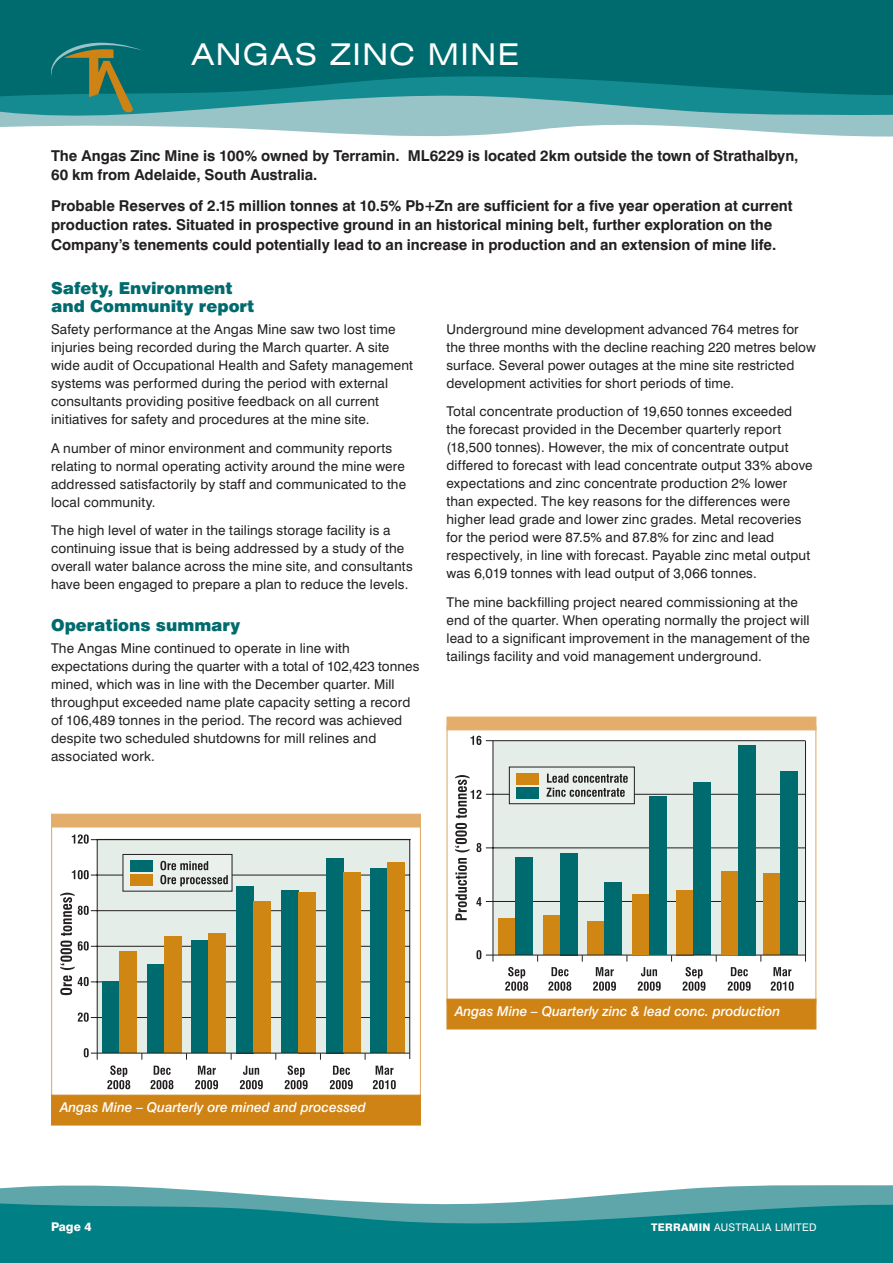
<style>
.page{position:relative;width:893px;height:1263px;background:#fff}
.page>*{position:absolute;margin:0;border:0;box-sizing:border-box;transform-origin:0 0}
.t1{font:expanded 30px "Swiss 721 BT";letter-spacing:.05em;color:#fff}
.t2{font:900 16.5px/18px "Swiss 721 BT";color:#006b6e}
.t3{font:700 15px/19.5px "Swiss 721 BT";color:#231f20}
.t4{font:13.5px/18px "Swiss 721 BT";letter-spacing:.01em;color:#231f20}
.t5{font:italic 500 13.5px "Swiss 721 BT";color:#fff}
.t6{font:800 12px "Swiss 721 BT";color:#fff}
.t7{font:10.5px "Swiss 721 BT";color:#fff}
.s1{font-weight:800}
</style>
<div class="page">
<svg style="left:0;top:120px;width:892px;height:17px;fill:#98c3c7"></svg>
<svg style="left:0;top:97px;width:892px;height:23px;background:#62acb0"></svg>
<svg style="left:0;top:0;width:892px;height:97px;background:#026e71"></svg>
<svg style="left:0;top:1185px;width:892px;height:16px;fill:#5fa6ab"></svg>
<svg style="left:0;top:1201px;width:892px;height:62px;background:#13878c"></svg>
<svg style="left:50px;top:43px;width:93px;height:70px;background:#307a68"></svg>
<svg style="left:892px;top:0;width:1px;height:137px"></svg>
<svg style="left:892px;top:1185px;width:1px;height:78px"></svg>
<div style="left:97px;top:839px;width:313px;height:214px;background:#e4ede8"></div>
<hr style="left:91px;top:1017px;width:319px;height:1px;background:#231f20">
<hr style="left:91px;top:981px;width:319px;height:1px;background:#231f20">
<hr style="left:91px;top:946px;width:319px;height:1px;background:#231f20">
<hr style="left:91px;top:910px;width:319px;height:1px;background:#231f20">
<hr style="left:91px;top:875px;width:319px;height:1px;background:#231f20">
<hr style="left:98px;top:839px;width:313px;height:1px;background:#231f20">
<hr style="left:91px;top:839px;width:319px;height:1px;background:#231f20">
<hr style="left:97px;top:839px;width:1px;height:221px;background:#231f20">
<hr style="left:409px;top:839px;width:1px;height:220px;background:#231f20">
<svg style="left:84px;top:1048px;width:5px;height:9px"></svg>
<svg style="left:78px;top:1012px;width:11px;height:10px"></svg>
<svg style="left:72px;top:870px;width:17px;height:9px"></svg>
<svg style="left:72px;top:834px;width:17px;height:10px"></svg>
<svg style="left:60px;top:893px;width:29px;height:102px"></svg>
<svg style="left:107px;top:1065px;width:23px;height:24px"></svg>
<svg style="left:150px;top:1066px;width:23px;height:23px"></svg>
<svg style="left:195px;top:1066px;width:23px;height:23px"></svg>
<svg style="left:240px;top:1066px;width:23px;height:23px"></svg>
<svg style="left:285px;top:1065px;width:23px;height:24px"></svg>
<svg style="left:330px;top:1066px;width:23px;height:23px"></svg>
<svg style="left:373px;top:1066px;width:23px;height:23px"></svg>
<div style="left:123px;top:854px;width:109px;height:37px;background:#eaf1ed;border:1px solid #231f20"></div>
<div style="left:103px;top:981px;width:17px;height:72px;background:#006b6e"></div>
<div style="left:147px;top:964px;width:17px;height:89px;background:#006b6e"></div>
<div style="left:192px;top:940px;width:17px;height:113px;background:#006b6e"></div>
<div style="left:236px;top:886px;width:18px;height:167px;background:#006b6e"></div>
<div style="left:281px;top:891px;width:17px;height:162px;background:#006b6e"></div>
<div style="left:370px;top:869px;width:17px;height:184px;background:#006b6e"></div>
<div style="left:120px;top:952px;width:17px;height:101px;background:#d08613"></div>
<div style="left:164px;top:936px;width:17px;height:117px;background:#d08613"></div>
<div style="left:209px;top:933px;width:17px;height:120px;background:#d08613"></div>
<div style="left:254px;top:902px;width:17px;height:151px;background:#d08613"></div>
<div style="left:298px;top:892px;width:17px;height:161px;background:#d08613"></div>
<div style="left:387px;top:862px;width:17px;height:191px;background:#d08613"></div>
<div style="left:130px;top:860px;width:22px;height:11px;background:#006b6e"></div>
<div style="left:130px;top:874px;width:22px;height:12px;background:#d08613"></div>
<div style="left:326px;top:858px;width:17px;height:195px;background:#006b6e"></div>
<div style="left:343px;top:872px;width:17px;height:181px;background:#d08613"></div>
<hr style="left:91px;top:1053px;width:319px;height:1px;background:#231f20">
<svg style="left:160px;top:861px;width:68px;height:25px"></svg>
<div style="left:493px;top:741px;width:312px;height:214px;background:#e4ede8"></div>
<hr style="left:486px;top:901px;width:319px;height:1px;background:#231f20">
<hr style="left:486px;top:847px;width:319px;height:1px;background:#231f20">
<hr style="left:486px;top:794px;width:319px;height:1px;background:#231f20">
<hr style="left:486px;top:740px;width:319px;height:1px;background:#231f20">
<hr style="left:493px;top:741px;width:1px;height:221px;background:#231f20">
<hr style="left:805px;top:741px;width:1px;height:214px;background:#231f20">
<svg style="left:505px;top:967px;width:23px;height:24px"></svg>
<svg style="left:548px;top:967px;width:23px;height:24px"></svg>
<svg style="left:593px;top:967px;width:23px;height:24px"></svg>
<svg style="left:638px;top:967px;width:23px;height:24px"></svg>
<svg style="left:682px;top:967px;width:23px;height:24px"></svg>
<svg style="left:728px;top:967px;width:23px;height:24px"></svg>
<svg style="left:476px;top:950px;width:5px;height:9px"></svg>
<svg style="left:476px;top:897px;width:5px;height:9px"></svg>
<svg style="left:470px;top:736px;width:11px;height:9px"></svg>
<svg style="left:455px;top:858px;width:12px;height:62px"></svg>
<svg style="left:455px;top:775px;width:26px;height:77px"></svg>
<svg style="left:771px;top:967px;width:23px;height:24px"></svg>
<div style="left:509px;top:767px;width:126px;height:37px;background:#eaf1ed;border:1px solid #231f20"></div>
<div style="left:498px;top:919px;width:17px;height:36px;background:#d08613"></div>
<div style="left:543px;top:915px;width:17px;height:40px;background:#d08613"></div>
<div style="left:588px;top:921px;width:17px;height:34px;background:#d08613"></div>
<div style="left:677px;top:890px;width:17px;height:65px;background:#d08613"></div>
<div style="left:764px;top:874px;width:17px;height:81px;background:#d08613"></div>
<div style="left:516px;top:857px;width:17px;height:98px;background:#006b6e"></div>
<div style="left:560px;top:853px;width:17px;height:102px;background:#006b6e"></div>
<div style="left:605px;top:882px;width:17px;height:73px;background:#006b6e"></div>
<div style="left:694px;top:783px;width:17px;height:172px;background:#006b6e"></div>
<div style="left:781px;top:771px;width:17px;height:184px;background:#006b6e"></div>
<hr style="left:486px;top:955px;width:319px;height:1px;background:#231f20">
<div style="left:516px;top:773px;width:23px;height:11px;background:#d08613"></div>
<div style="left:516px;top:787px;width:23px;height:11px;background:#006b6e"></div>
<div style="left:722px;top:872px;width:17px;height:83px;background:#d08613"></div>
<div style="left:739px;top:745px;width:17px;height:210px;background:#006b6e"></div>
<div style="left:632px;top:895px;width:17px;height:60px;background:#d08613"></div>
<div style="left:650px;top:797px;width:17px;height:158px;background:#006b6e"></div>
<svg style="left:546px;top:774px;width:82px;height:23px"></svg>
<div style="left:51px;top:1095px;width:370px;height:30px;background:#d08315"></div>
<div style="left:51px;top:814px;width:370px;height:13px;background:#e3ae6c"></div>
<div style="left:446px;top:999px;width:370px;height:30px;background:#d08315"></div>
<div style="left:446px;top:716px;width:370px;height:14px;background:#e3ae6c;border:1px solid #e3ae6c"></div>
<h1 class="t1" style="left:191px;top:37px;width:303px">ANGAS ZI NC M INE</h1>
<p class="t3" style="left:51px;top:146px;width:749px">The Angas Zinc Mine is 100% owned by Terramin. ML6229 is located 2km outside the town of Strathalbyn,<br>60 km from Adelaide, South Australia.</p>
<p class="t3" style="left:51px;top:195px;width:743px">Probable Reserves of 2.15 million tonnes at 10.5% Pb+Zn are sufficient for a five year operation at current production rates. Situated in prospective ground in an historical mining belt, further exploration on the<br>Company’s tenements could potentially lead to an increase in production and an extension of mine life.</p>
<p class="t2" style="left:51px;top:279px;width:205px">Safety, Environment and Community report</p>
<p class="t4" style="left:51px;top:320px;width:364px">Safety performance at the Angas Mine saw two lost time injuries being recorded during the March quarter. A site wide audit of Occupational Health and Safety management systems was performed during the period with external consultants providing positive feedback on all current initiatives for safety and procedures at the mine site.</p>
<p class="t4" style="left:51px;top:439px;width:357px">A number of minor environment and community reports relating to normal operating activity around the mine were addressed satisfactorily by staff and communicated to the local community.</p>
<p class="t4" style="left:51px;top:521px;width:363px">The high level of water in the tailings storage facility is a continuing issue that is being addressed by a study of the overall water balance across the mine site, and consultants have been engaged to prepare a plan to reduce the levels.</p>
<p class="t2" style="left:51px;top:616px;width:191px">Operations summary</p>
<p class="t4" style="left:51px;top:639px;width:370px">The Angas Mine continued to operate in line with expectations during the quarter with a total of 102,423 tonnes mined, which was in line with the December quarter. Mill throughput exceeded name plate capacity setting a record of 106,489 tonnes in the period. The record was achieved despite two scheduled shutdowns for mill relines and associated work.</p>
<p class="t4" style="left:446px;top:320px;width:371px">Underground mine development advanced 764 metres for the three months with the decline reaching 220 metres below surface. Several power outages at the mine site restricted development activities for short periods of time.</p>
<p class="t4" style="left:446px;top:402px;width:368px">Total concentrate production of 19,650 tonnes exceeded the forecast provided in the December quarterly report (18,500 tonnes). However, the mix of concentrate output differed to forecast with lead concentrate output 33% above expectations and zinc concentrate production 2% lower than expected. The key reasons for the differences were higher lead grade and lower zinc grades. Metal recoveries for the period were 87.5% and 87.8% for zinc and lead respectively, in line with forecast. Payable zinc metal output was 6,019 tonnes with lead output of 3,066 tonnes.</p>
<p class="t4" style="left:446px;top:593px;width:365px">The mine backfilling project neared commissioning at the end of the quarter. When operating normally the project will lead to a significant improvement in the management of the tailings facility and void management underground.</p>
<p class="t5" style="left:60px;top:1099px;width:307px">Angas Mine – Quarterly ore mined and processed</p>
<p class="t5" style="left:455px;top:1003px;width:327px">Angas Mine – Quarterly zinc &amp; lead conc. production</p>
<p class="t6" style="left:51px;top:1219px;width:42px">PAGE 4</p>
<p class="t7" style="left:651px;top:1221px;width:78px"><span class="s1">TERRAMIN</span> Australia</p>
<p class="t7" style="left:775px;top:1221px;width:13px">Limited</p>
</div>
